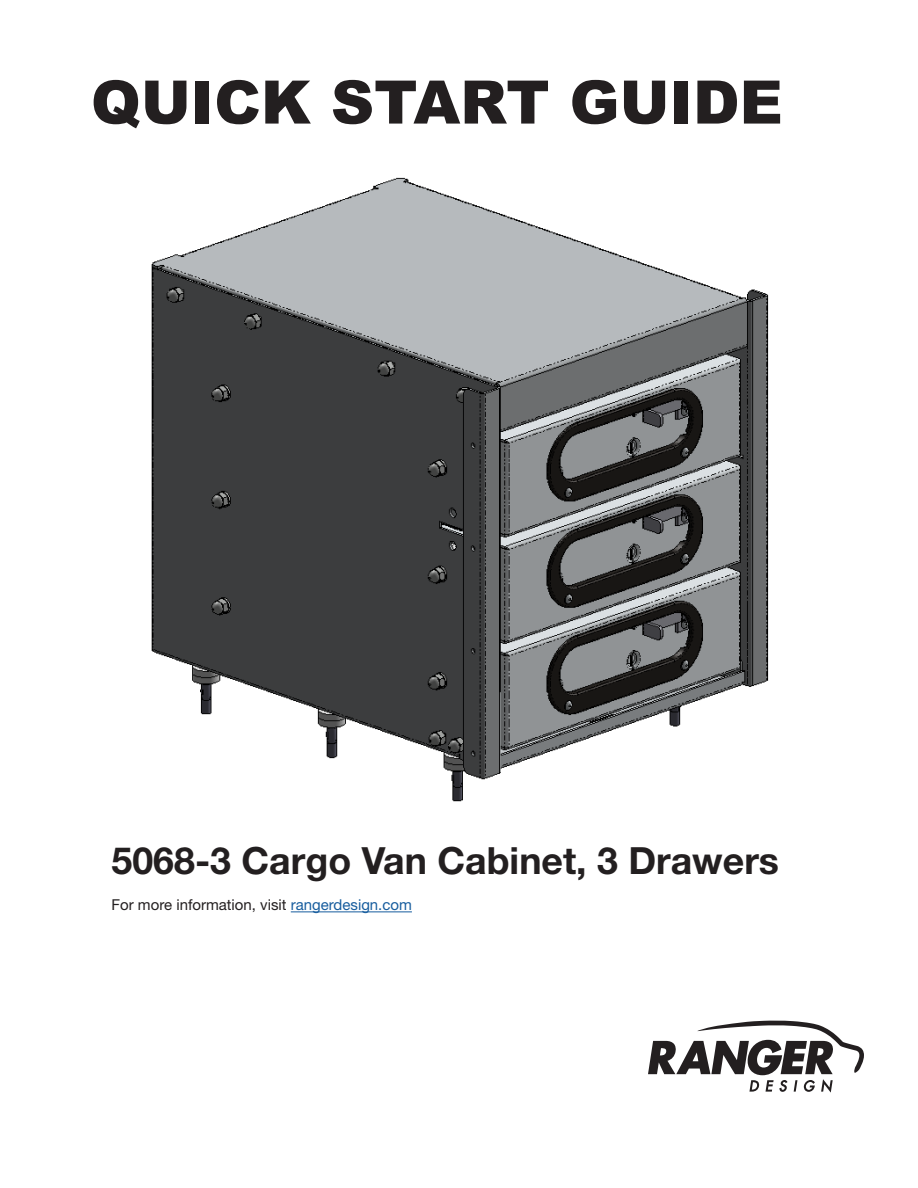
<style>
.page{position:relative;width:918px;height:1188px;background:#fff}
.page>*{position:absolute;margin:0;border:0;box-sizing:border-box;transform-origin:0 0}
.t1{font:900 60px "Arial";color:#231f20}
.t2{font:700 37.5px "Helvetica Neue LT Std";color:#231f20}
.t3{font:15px "Helvetica Neue LT Std";color:#231f20}
.s1{color:#175d9e}
</style>
<div class="page">
<svg style="left:648px;top:1020px;width:216px;height:73px"></svg>
<img style="left:151px;top:177px;width:618px;height:625px">
<hr style="left:291px;top:912px;width:121px;height:1px;background:#175d9e">
<p class="t1" style="left:91px;top:59px;width:693px">QUICK START GUIDE</p>
<p class="t2" style="left:112px;top:837px;width:669px">5068-3 Cargo Van Cabinet, 3 Drawers</p>
<p class="t3" style="left:112px;top:896px;width:302px">For more information, visit <span class="s1">rangerdesign.com</span></p>
</div>
